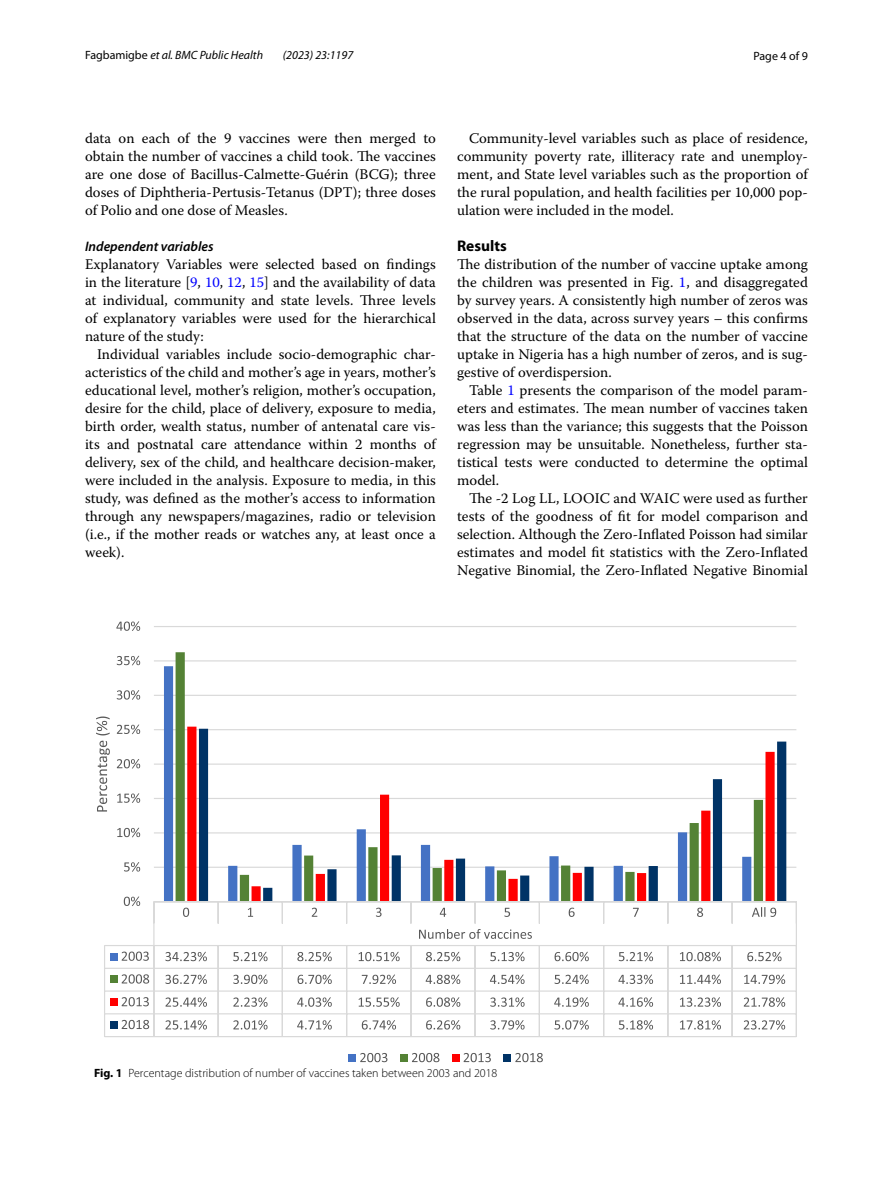
<style>
.page{position:relative;width:893px;height:1187px;background:#fff}
.page>*{position:absolute;margin:0;border:0;box-sizing:border-box;transform-origin:0 0}
.t1{font:700 15.45px "Myriad Pro";color:#000}
.t2{font:14.7px/18px "Warnock Pro";color:#000;text-align:justify}
.t3{font:italic 600 13.8px "Myriad Pro";color:#000}
.t4{font:300 12px "Myriad Pro";color:#000}
.t5{font:italic 12px "Myriad Pro";color:#000}
.t6{font:12px "Myriad Pro";color:#000}
.s1{font-style:normal}
.s2{color:#00f}
.s3{font-weight:700}
</style>
<div class="page">
<hr style="left:154px;top:866px;width:642px;height:1px;background:#d9d9d9">
<hr style="left:154px;top:832px;width:642px;height:1px;background:#d9d9d9">
<hr style="left:154px;top:797px;width:642px;height:2px;background:#d9d9d9">
<hr style="left:154px;top:763px;width:642px;height:1px;background:#d9d9d9">
<hr style="left:154px;top:729px;width:642px;height:1px;background:#d9d9d9">
<hr style="left:154px;top:694px;width:642px;height:2px;background:#d9d9d9">
<hr style="left:154px;top:660px;width:642px;height:1px;background:#d9d9d9">
<hr style="left:154px;top:626px;width:642px;height:1px;background:#d9d9d9">
<svg style="left:164px;top:666px;width:12px;height:235px;background:#6a8fca"></svg>
<svg style="left:176px;top:652px;width:587px;height:249px"></svg>
<svg style="left:187px;top:726px;width:576px;height:175px"></svg>
<svg style="left:199px;top:728px;width:587px;height:173px"></svg>
<hr style="left:154px;top:901px;width:642px;height:1px;background:#d9d9d9">
<svg style="left:218px;top:902px;width:1px;height:21px"></svg>
<svg style="left:282px;top:902px;width:1px;height:21px"></svg>
<svg style="left:346px;top:902px;width:1px;height:21px"></svg>
<svg style="left:410px;top:902px;width:1px;height:21px"></svg>
<hr style="left:474px;top:901px;width:2px;height:22px;background:#d9d9d9">
<svg style="left:539px;top:902px;width:1px;height:21px"></svg>
<svg style="left:603px;top:902px;width:1px;height:21px"></svg>
<svg style="left:667px;top:902px;width:1px;height:21px"></svg>
<hr style="left:731px;top:901px;width:2px;height:22px;background:#d9d9d9">
<svg style="left:183px;top:907px;width:6px;height:9px"></svg>
<svg style="left:248px;top:907px;width:5px;height:9px"></svg>
<svg style="left:312px;top:907px;width:5px;height:9px"></svg>
<svg style="left:376px;top:907px;width:6px;height:9px"></svg>
<svg style="left:440px;top:907px;width:6px;height:9px"></svg>
<svg style="left:504px;top:907px;width:6px;height:9px"></svg>
<svg style="left:569px;top:907px;width:6px;height:9px"></svg>
<svg style="left:633px;top:907px;width:6px;height:9px"></svg>
<svg style="left:697px;top:907px;width:6px;height:9px"></svg>
<svg style="left:752px;top:907px;width:24px;height:9px"></svg>
<svg style="left:419px;top:929px;width:113px;height:9px"></svg>
<hr style="left:105px;top:944px;width:691px;height:2px;background:#d9d9d9">
<hr style="left:474px;top:945px;width:2px;height:23px;background:#d9d9d9">
<hr style="left:731px;top:945px;width:2px;height:23px;background:#d9d9d9">
<div style="left:110px;top:952px;width:8px;height:8px;background:#4472c4"></div>
<svg style="left:165px;top:951px;width:42px;height:10px"></svg>
<svg style="left:233px;top:951px;width:35px;height:10px"></svg>
<svg style="left:297px;top:951px;width:35px;height:10px"></svg>
<svg style="left:359px;top:951px;width:41px;height:10px"></svg>
<svg style="left:426px;top:951px;width:34px;height:10px"></svg>
<svg style="left:490px;top:951px;width:35px;height:10px"></svg>
<svg style="left:555px;top:951px;width:34px;height:10px"></svg>
<svg style="left:619px;top:951px;width:34px;height:10px"></svg>
<svg style="left:680px;top:951px;width:41px;height:10px"></svg>
<svg style="left:747px;top:951px;width:35px;height:10px"></svg>
<hr style="left:105px;top:967px;width:691px;height:1px;background:#d9d9d9">
<hr style="left:474px;top:968px;width:2px;height:22px;background:#d9d9d9">
<hr style="left:731px;top:968px;width:2px;height:22px;background:#d9d9d9">
<div style="left:110px;top:975px;width:8px;height:8px;background:#548235"></div>
<svg style="left:165px;top:974px;width:42px;height:10px"></svg>
<svg style="left:233px;top:974px;width:35px;height:10px"></svg>
<svg style="left:298px;top:974px;width:34px;height:10px"></svg>
<svg style="left:362px;top:974px;width:34px;height:10px"></svg>
<svg style="left:426px;top:974px;width:34px;height:10px"></svg>
<svg style="left:490px;top:974px;width:35px;height:10px"></svg>
<svg style="left:554px;top:974px;width:35px;height:10px"></svg>
<svg style="left:618px;top:974px;width:35px;height:10px"></svg>
<svg style="left:680px;top:974px;width:41px;height:10px"></svg>
<svg style="left:744px;top:974px;width:41px;height:10px"></svg>
<hr style="left:105px;top:990px;width:691px;height:1px;background:#d9d9d9">
<hr style="left:474px;top:990px;width:2px;height:23px;background:#d9d9d9">
<hr style="left:731px;top:990px;width:2px;height:23px;background:#d9d9d9">
<div style="left:110px;top:998px;width:8px;height:7px;background:#f00"></div>
<svg style="left:165px;top:997px;width:42px;height:9px"></svg>
<svg style="left:233px;top:997px;width:35px;height:9px"></svg>
<svg style="left:297px;top:997px;width:35px;height:9px"></svg>
<svg style="left:359px;top:997px;width:41px;height:9px"></svg>
<svg style="left:426px;top:997px;width:34px;height:9px"></svg>
<svg style="left:490px;top:997px;width:35px;height:9px"></svg>
<svg style="left:554px;top:997px;width:35px;height:9px"></svg>
<svg style="left:618px;top:997px;width:35px;height:9px"></svg>
<svg style="left:680px;top:997px;width:41px;height:9px"></svg>
<svg style="left:744px;top:997px;width:41px;height:9px"></svg>
<hr style="left:105px;top:1013px;width:691px;height:1px;background:#d9d9d9">
<svg style="left:104px;top:945px;width:1px;height:91px"></svg>
<hr style="left:105px;top:1035px;width:691px;height:2px;background:#d9d9d9">
<svg style="left:218px;top:946px;width:1px;height:89px"></svg>
<svg style="left:282px;top:946px;width:1px;height:89px"></svg>
<svg style="left:346px;top:946px;width:1px;height:89px"></svg>
<svg style="left:410px;top:946px;width:1px;height:89px"></svg>
<hr style="left:474px;top:1013px;width:2px;height:23px;background:#d9d9d9">
<svg style="left:539px;top:946px;width:1px;height:89px"></svg>
<svg style="left:603px;top:946px;width:1px;height:89px"></svg>
<svg style="left:667px;top:946px;width:1px;height:89px"></svg>
<hr style="left:731px;top:1013px;width:2px;height:23px;background:#d9d9d9">
<svg style="left:796px;top:901px;width:1px;height:135px"></svg>
<div style="left:110px;top:1020px;width:8px;height:8px;background:#036"></div>
<svg style="left:165px;top:1020px;width:42px;height:9px"></svg>
<svg style="left:233px;top:1020px;width:35px;height:9px"></svg>
<svg style="left:297px;top:1020px;width:35px;height:9px"></svg>
<svg style="left:362px;top:1020px;width:34px;height:9px"></svg>
<svg style="left:426px;top:1020px;width:34px;height:9px"></svg>
<svg style="left:490px;top:1020px;width:35px;height:9px"></svg>
<svg style="left:554px;top:1020px;width:35px;height:9px"></svg>
<svg style="left:619px;top:1020px;width:34px;height:9px"></svg>
<svg style="left:680px;top:1020px;width:41px;height:9px"></svg>
<svg style="left:744px;top:1020px;width:41px;height:9px"></svg>
<svg style="left:122px;top:896px;width:32px;height:140px"></svg>
<svg style="left:124px;top:862px;width:16px;height:9px"></svg>
<svg style="left:117px;top:827px;width:23px;height:10px"></svg>
<svg style="left:117px;top:793px;width:23px;height:9px"></svg>
<svg style="left:117px;top:759px;width:23px;height:9px"></svg>
<svg style="left:117px;top:724px;width:23px;height:10px"></svg>
<svg style="left:117px;top:690px;width:23px;height:9px"></svg>
<svg style="left:117px;top:655px;width:23px;height:10px"></svg>
<svg style="left:116px;top:621px;width:24px;height:10px"></svg>
<svg style="left:96px;top:716px;width:14px;height:95px"></svg>
<div style="left:348px;top:1053px;width:8px;height:8px;background:#4472c4"></div>
<svg style="left:360px;top:1053px;width:27px;height:9px"></svg>
<div style="left:400px;top:1053px;width:8px;height:8px;background:#548235"></div>
<svg style="left:412px;top:1053px;width:27px;height:9px"></svg>
<div style="left:452px;top:1053px;width:7px;height:8px;background:#f00"></div>
<svg style="left:464px;top:1053px;width:27px;height:9px"></svg>
<div style="left:503px;top:1053px;width:8px;height:8px;background:#036"></div>
<svg style="left:515px;top:1053px;width:28px;height:9px"></svg>
<p class="t5" style="left:85px;top:48px;width:180px"><span class="s1">Fagbamigbe</span> et al. BMC Public Health</p>
<p class="t5" style="left:283px;top:48px;width:72px">(2023) 23:1197</p>
<p class="t6" style="left:753px;top:48px;width:56px">Page 4 of 9</p>
<p class="t2" style="left:85px;top:128px;width:352px">data on each of the 9 vaccines were then merged to obtain the number of vaccines a child took. The vaccines are one dose of Bacillus-Calmette-Guérin (BCG); three doses of Diphtheria-Pertusis-Tetanus (DPT); three doses of Polio and one dose of Measles.</p>
<p class="t3" style="left:85px;top:237px;width:130px">Independent variables</p>
<p class="t2" style="left:85px;top:254px;width:352px">Explanatory Variables were selected based on findings in the literature [<span class="s2">9</span>, <span class="s2">10</span>, <span class="s2">12</span>, <span class="s2">15</span>] and the availability of data at individual, community and state levels. Three levels of explanatory variables were used for the hierarchical nature of the study:</p>
<p class="t2" style="left:85px;top:344px;width:352px;text-indent:12px">Individual variables include socio-demographic char&shy;acteristics of the child and mother’s age in years, mother’s educational level, mother’s religion, mother’s occupation, desire for the child, place of delivery, exposure to media, birth order, wealth status, number of antenatal care vis&shy;its and postnatal care attendance within 2 months of delivery, sex of the child, and healthcare decision-maker, were included in the analysis. Exposure to media, in this study, was defined as the mother’s access to information through any newspapers/magazines, radio or television (i.e., if the mother reads or watches any, at least once a week).</p>
<p class="t2" style="left:457px;top:128px;width:352px;text-indent:12px">Community-level variables such as place of residence, community poverty rate, illiteracy rate and unemploy&shy;ment, and State level variables such as the proportion of the rural population, and health facilities per 10,000 pop&shy;ulation were included in the model.</p>
<p class="t1" style="left:457px;top:235px;width:51px">Results</p>
<p class="t2" style="left:457px;top:254px;width:352px">The distribution of the number of vaccine uptake among the children was presented in Fig. <span class="s2">1</span>, and disaggregated by survey years. A consistently high number of zeros was observed in the data, across survey years – this confirms that the structure of the data on the number of vaccine uptake in Nigeria has a high number of zeros, and is sug&shy;gestive of overdispersion.</p>
<p class="t2" style="left:457px;top:380px;width:352px;text-indent:12px">Table <span class="s2">1</span> presents the comparison of the model param&shy;eters and estimates. The mean number of vaccines taken was less than the variance; this suggests that the Poisson regression may be unsuitable. Nonetheless, further sta&shy;tistical tests were conducted to determine the optimal model.</p>
<p class="t2" style="left:457px;top:488px;width:352px;text-indent:12px">The -2 Log LL, LOOIC and WAIC were used as further tests of the goodness of fit for model comparison and selection. Although the Zero-Inflated Poisson had similar estimates and model fit statistics with the Zero-Inflated Negative Binomial, the Zero-Inflated Negative Binomial</p>
<p class="t4" style="left:94px;top:1066px;width:405px"><span class="s3">Fig. 1</span> Percentage distribution of number of vaccines taken between 2003 and 2018</p>
</div>
